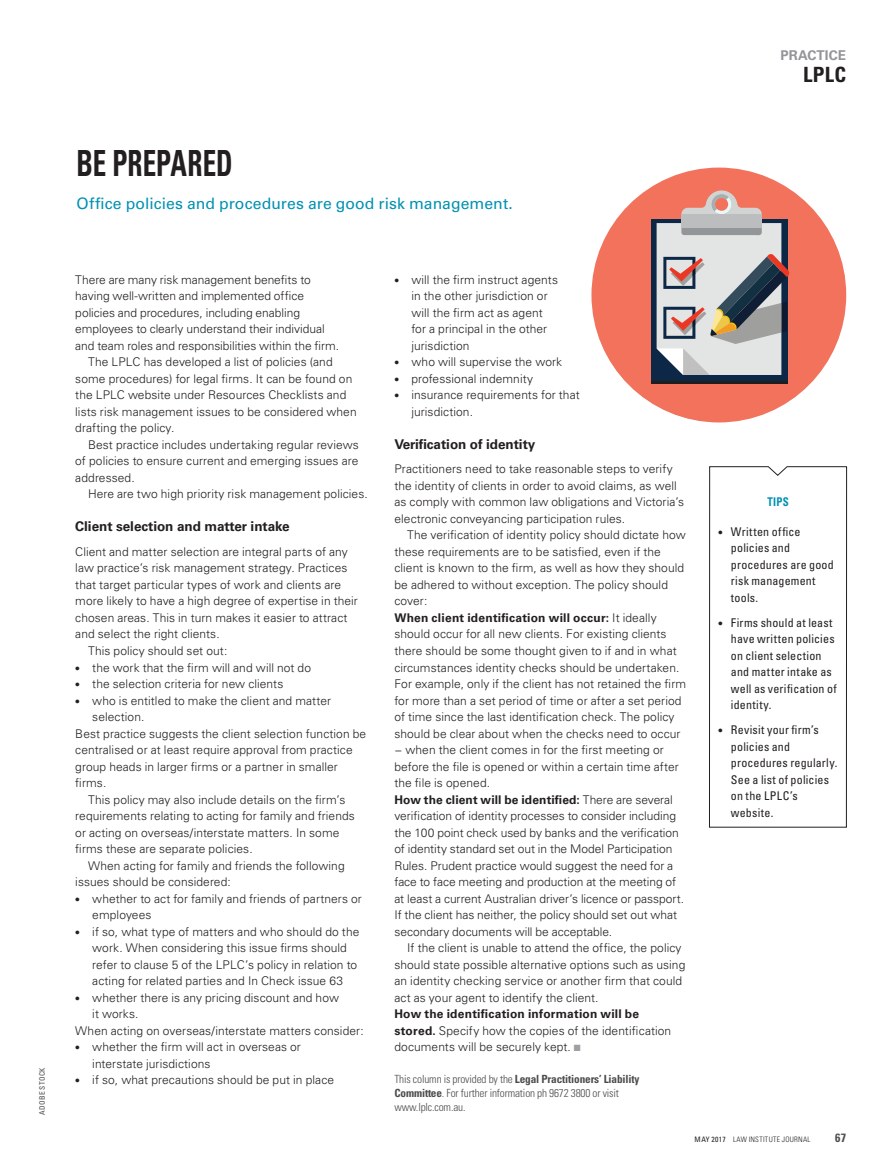
<style>
.page{position:relative;width:893px;height:1170px;background:#fff}
.page>*{position:absolute;margin:0;border:0;box-sizing:border-box;transform-origin:0 0}
.LIJ___Subhead_L1_San{font:700 condensed 36px "Univers LT Std";letter-spacing:.005em;color:#231f20;scale:.75 1}
.LIJ___Running_heads{font:700 condensed 21px "Univers LT Std";color:#231f20}
.LIJ___Precede_Sans{font:15.75px "Univers LT Std";letter-spacing:.005em;color:#0091b2}
.LIJ___Subhead_L3_San{font:700 13.5px "Univers LT Std";letter-spacing:-.005em;color:#231f20}
.LIJ___Running_heads-2{font:700 13.5px "Univers LT Std";letter-spacing:.005em;color:#939598}
.LIJ___BODY_Sans{font:300 12px/16.5px "Univers LT Std";letter-spacing:.005em;color:#231f20}
.t1{font:condensed 12px/16.5px "Univers LT Std";letter-spacing:.015em;color:#231f20}
.LIJ___Subhead_Small{font:700 condensed 12px "Univers LT Std";color:#0091b2;scale:.9 1}
.LIJ___Folios_page_nu{font:700 condensed 12px "Univers LT Std";color:#4b4c4d}
.LIJ___Endnotes_Autho{font:300 condensed 11.25px/14.2px "Univers LT Std";letter-spacing:-.01em;color:#4b4c4d}
.LIJ___Folios_edition{font:300 condensed 7.5px "Univers LT Std";letter-spacing:.04em;color:#231f20}
.LIJ___Credits_Basic{font:condensed 7.5px "Univers LT Std";letter-spacing:.04em;color:#4b4c4d}
.s1{font-family:"Farnham Display";font-weight:700}
.s2{font-weight:700}
.s3{color:#9d9fa2}
.s4{font-family:"Farnham Display";font-weight:700;font-stretch:normal}
.s5{font-weight:400}
</style>
<div class="page">
<svg style="left:709px;top:466px;width:138px;height:361px"></svg>
<svg style="left:591px;top:168px;width:255px;height:254px;fill:#f3725b"></svg>
<div style="left:651px;top:219px;width:136px;height:162px;background:#0d2746"></div>
<svg style="left:657px;top:190px;width:133px;height:185px;background:#b9a9a8"></svg>
<div style="left:681px;top:214px;width:81px;height:13px;background:#bcbdbf"></div>
<p class="LIJ___Credits_Basic" style="left:38px;top:1114px;width:49px;rotate:-90deg">ADOBE STOCK</p>
<p class="LIJ___Running_heads-2" style="left:780px;top:47px;width:67px">PRACTICE</p>
<p class="LIJ___Running_heads" style="left:803px;top:62px;width:45px">LPLC</p>
<p class="LIJ___Subhead_L1_San" style="left:77px;top:141px;width:210px">BE PREPARED</p>
<p class="LIJ___Precede_Sans" style="left:77px;top:194px;width:438px">Office policies and procedures are good risk management.</p>
<p class="LIJ___BODY_Sans" style="left:75px;top:271px;width:265px">There are many risk management benefits to having well-written and implemented office policies and procedures, including enabling employees to clearly understand their individual and team roles and responsibilities within the firm.</p>
<p class="LIJ___BODY_Sans" style="left:75px;top:353px;width:283px;text-indent:13px">The LPLC has developed a list of policies (and some procedures) for legal firms. It can be found on the LPLC website under Resources Checklists and lists risk management issues to be considered when drafting the policy.</p>
<p class="LIJ___BODY_Sans" style="left:75px;top:436px;width:285px;text-align:justify;text-indent:13px">Best practice includes undertaking regular reviews of policies to ensure current and emerging issues are addressed.</p>
<p class="LIJ___BODY_Sans" style="left:88px;top:485px;width:281px">Here are two high priority risk management policies.</p>
<p class="LIJ___Subhead_L3_San" style="left:75px;top:518px;width:216px">Client selection and matter intake</p>
<p class="LIJ___BODY_Sans" style="left:75px;top:543px;width:284px">Client and matter selection are integral parts of any law practice’s risk management strategy. Practices that target particular types of work and clients are more likely to have a high degree of expertise in their chosen areas. This in turn makes it easier to attract and select the right clients.</p>
<p class="LIJ___BODY_Sans" style="left:88px;top:642px;width:141px">This policy should set out:</p>
<p class="LIJ___BODY_Sans" style="left:75px;top:659px;width:237px"><span class="s1">•</span> the work that the firm will and will not do</p>
<p class="LIJ___BODY_Sans" style="left:75px;top:675px;width:210px"><span class="s1">•</span> the selection criteria for new clients</p>
<p class="LIJ___BODY_Sans" style="left:92px;top:692px;width:240px;text-indent:-17px"><span class="s1">•</span> who is entitled to make the client and matter selection.</p>
<p class="LIJ___BODY_Sans" style="left:75px;top:725px;width:292px">Best practice suggests the client selection function be centralised or at least require approval from practice group heads in larger firms or a partner in smaller firms.</p>
<p class="LIJ___BODY_Sans" style="left:75px;top:791px;width:281px;text-indent:13px">This policy may also include details on the firm’s requirements relating to acting for family and friends or acting on overseas/interstate matters. In some firms these are separate policies.</p>
<p class="LIJ___BODY_Sans" style="left:75px;top:857px;width:271px;text-indent:13px">When acting for family and friends the following issues should be considered:</p>
<p class="LIJ___BODY_Sans" style="left:92px;top:890px;width:271px;text-indent:-17px"><span class="s1">•</span> whether to act for family and friends of partners or employees</p>
<p class="LIJ___BODY_Sans" style="left:92px;top:923px;width:269px;text-indent:-17px"><span class="s1">•</span> if so, what type of matters and who should do the work. When considering this issue firms should refer to clause 5 of the LPLC’s policy in relation to acting for related parties and In Check issue 63</p>
<p class="LIJ___BODY_Sans" style="left:92px;top:989px;width:248px;text-indent:-17px"><span class="s1">•</span> whether there is any pricing discount and how it works.</p>
<p class="LIJ___BODY_Sans" style="left:75px;top:1022px;width:290px">When acting on overseas/interstate matters consider:</p>
<p class="LIJ___BODY_Sans" style="left:92px;top:1038px;width:210px;text-indent:-17px"><span class="s1">•</span> whether the firm will act in overseas or interstate jurisdictions</p>
<p class="LIJ___BODY_Sans" style="left:75px;top:1071px;width:260px"><span class="s1">•</span> if so, what precautions should be put in place</p>
<p class="LIJ___BODY_Sans" style="left:411px;top:271px;width:148px;text-indent:-17px"><span class="s1">•</span> will the firm instruct agents in the other jurisdiction or will the firm act as agent for a principal in the other jurisdiction</p>
<p class="LIJ___BODY_Sans" style="left:394px;top:353px;width:169px"><span class="s1">•</span> who will supervise the work</p>
<p class="LIJ___BODY_Sans" style="left:394px;top:370px;width:140px"><span class="s1">•</span> professional indemnity</p>
<p class="LIJ___BODY_Sans" style="left:411px;top:386px;width:170px;text-indent:-17px"><span class="s1">•</span> insurance requirements for that jurisdiction.</p>
<p class="LIJ___Subhead_L3_San" style="left:394px;top:436px;width:142px">Verification of identity</p>
<p class="LIJ___BODY_Sans" style="left:394px;top:461px;width:291px">Practitioners need to take reasonable steps to verify the identity of clients in order to avoid claims, as well as comply with common law obligations and Victoria’s electronic conveyancing participation rules.</p>
<p class="LIJ___BODY_Sans" style="left:394px;top:527px;width:293px;text-indent:13px">The verification of identity policy should dictate how these requirements are to be satisfied, even if the client is known to the firm, as well as how they should be adhered to without exception. The policy should cover:</p>
<p class="LIJ___BODY_Sans" style="left:394px;top:609px;width:293px"><span class="s2">When client identification will occur:</span> It ideally should occur for all new clients. For existing clients there should be some thought given to if and in what circumstances identity checks should be undertaken.<br>For example, only if the client has not retained the firm for more than a set period of time or after a set period of time since the last identification check. The policy should be clear about when the checks need to occur − when the client comes in for the first meeting or before the file is opened or within a certain time after the file is opened.</p>
<p class="LIJ___BODY_Sans" style="left:394px;top:791px;width:291px"><span class="s2">How the client will be identified:</span> There are several verification of identity processes to consider including the 100 point check used by banks and the verification of identity standard set out in the Model Participation Rules. Prudent practice would suggest the need for a face to face meeting and production at the meeting of at least a current Australian driver’s licence or passport.<br>If the client has neither, the policy should set out what secondary documents will be acceptable.</p>
<p class="LIJ___BODY_Sans" style="left:394px;top:939px;width:292px;text-indent:13px">If the client is unable to attend the office, the policy should state possible alternative options such as using an identity checking service or another firm that could act as your agent to identify the client.</p>
<p class="LIJ___BODY_Sans" style="left:394px;top:1005px;width:278px"><span class="s2">How the identification information will be stored.</span> Specify how the copies of the identification documents will be securely kept. <span class="s3">■</span></p>
<p class="LIJ___Endnotes_Autho" style="left:394px;top:1071px;width:247px">This column is provided by the <span class="s2">Legal Practitioners’ Liability<br>Committee</span>. For further information ph 9672 3800 or visit www.lplc.com.au.</p>
<p class="LIJ___Subhead_Small" style="left:767px;top:494px;width:25px">TIPS</p>
<p class="t1" style="left:731px;top:523px;width:104px;text-indent:-13px"><span class="s4">•</span> Written office policies and procedures are good risk management tools.</p>
<p class="t1" style="left:731px;top:614px;width:107px;text-indent:-13px"><span class="s4">•</span> Firms should at least have written policies on client selection and matter intake as well as verification of identity.</p>
<p class="t1" style="left:731px;top:721px;width:108px;text-indent:-13px"><span class="s4">•</span> Revisit your firm’s policies and procedures regularly.<br>See a list of policies on the LPLC’s website.</p>
<p class="LIJ___Folios_edition" style="left:695px;top:1134px;width:117px"><span class="s5">MAY 2017</span> LAW INSTITUTE JOURNAL</p>
<p class="LIJ___Folios_page_nu" style="left:835px;top:1130px;width:13px">67</p>
</div>
